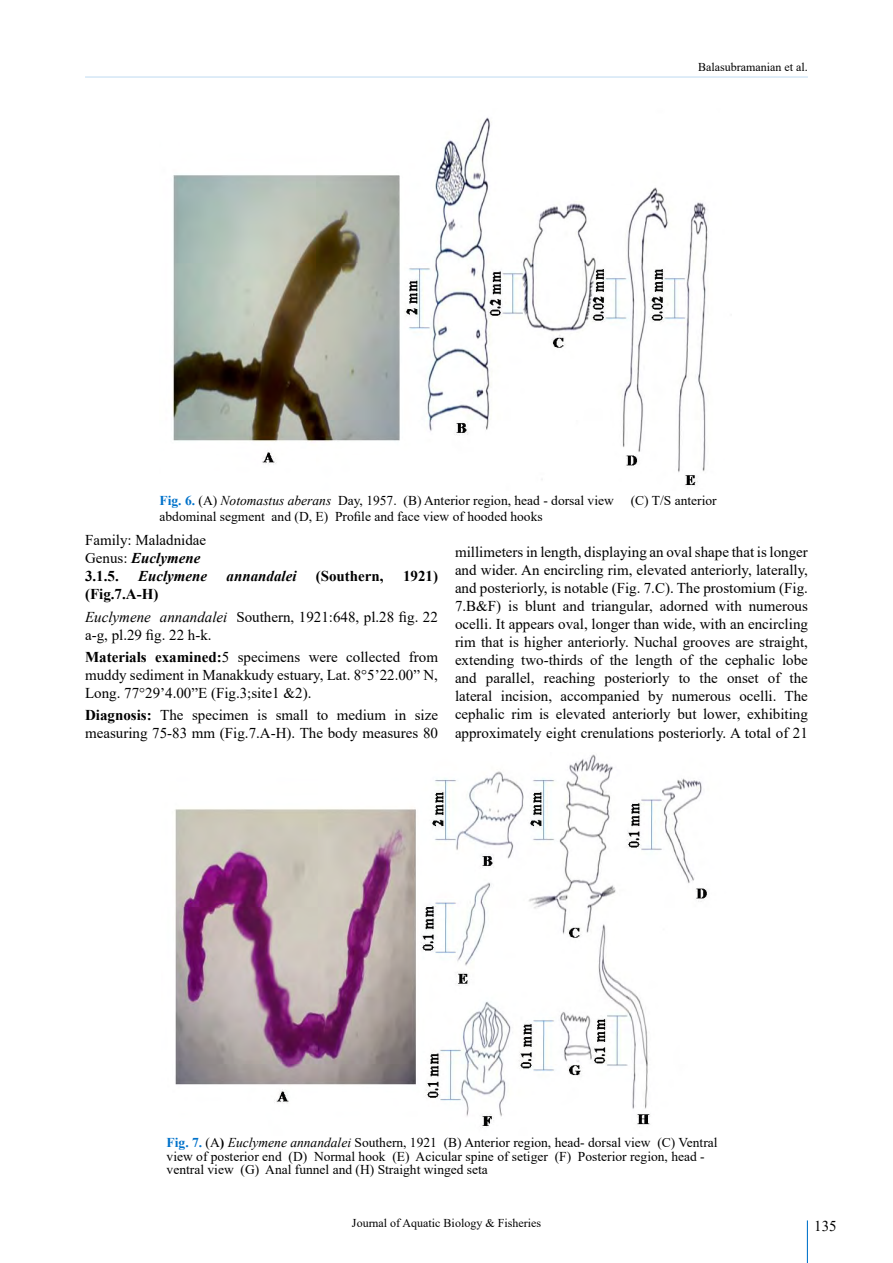
<style>
.page{position:relative;width:893px;height:1263px;background:#fff}
.page>*{position:absolute;margin:0;border:0;box-sizing:border-box;transform-origin:0 0}
.t1{font:15px/18px "Times New Roman";color:#000}
.t2{font:italic 700 15px "Times New Roman";color:#000}
.t3{font:700 15px "Times New Roman";color:#000}
.t4{font:13.5px/13.5px "Times New Roman";color:#000}
.t5{font:12px "Times New Roman";color:#000}
.s1{font-weight:700;color:#0072ca}
.s2{font-style:italic}
.s3{font-weight:700;font-style:italic}
.s4{font-weight:700}
</style>
<div class="page">
<hr style="left:85px;top:76px;width:723px;height:2px;background:#0072ca">
<hr style="left:807px;top:1220px;width:1px;height:43px;background:#0072ca">
<img style="left:172px;top:117px;width:536px;height:371px">
<img style="left:175px;top:754px;width:533px;height:374px">
<p class="t5" style="left:698px;top:59px;width:111px">Balasubramanian et al.</p>
<p class="t4" style="left:160px;top:493px;width:456px"><span class="s1">Fig. 6.</span> (A) <span class="s2">Notomastus aberans</span> Day, 1957. (B) Anterior region, head - dorsal view</p>
<p class="t4" style="left:631px;top:493px;width:87px">(C) T/S anterior</p>
<p class="t4" style="left:160px;top:509px;width:385px">abdominal segment and (D, E) Profile and face view of hooded hooks</p>
<p class="t1" style="left:85px;top:531px;width:123px">Family: Maladnidae<br>Genus: <span class="s3">Euclymene<br></span><span class="s4">3.1.5.</span></p>
<p class="t2" style="left:138px;top:566px;width:71px">Euclymene</p>
<p class="t2" style="left:226px;top:566px;width:72px">annandalei</p>
<p class="t3" style="left:316px;top:566px;width:69px">(Southern,</p>
<p class="t3" style="left:403px;top:566px;width:36px">1921)</p>
<p class="t1" style="left:85px;top:583px;width:354px;line-height:22.2px"><span class="s4">(Fig.7.A-H)<br></span><span class="s2">Euclymene annandalei</span> Southern, 1921:648, pl.28 fig. 22</p>
<p class="t1" style="left:85px;top:623px;width:354px;line-height:22.2px">a-g, pl.29 fig. 22 h-k.<br><span class="s4">Materials examined:</span>5 specimens were collected from</p>
<p class="t1" style="left:85px;top:665px;width:354px">muddy sediment in Manakkudy estuary, Lat. 8°5’22.00” N,<br>Long. 77°29’4.00”E (Fig.3;site1 &amp;2).</p>
<p class="t1" style="left:85px;top:706px;width:354px"><span class="s4">Diagnosis:</span> The specimen is small to medium in size measuring 75-83 mm (Fig.7.A-H). The body measures 80</p>
<p class="t1" style="left:455px;top:543px;width:354px;text-align:justify">millimeters in length, displaying an oval shape that is longer and wider. An encircling rim, elevated anteriorly, laterally, and posteriorly, is notable (Fig. 7.C). The prostomium (Fig.<br>7.B&amp;F) is blunt and triangular, adorned with numerous ocelli. It appears oval, longer than wide, with an encircling rim that is higher anteriorly. Nuchal grooves are straight, extending two-thirds of the length of the cephalic lobe and parallel, reaching posteriorly to the onset of the lateral incision, accompanied by numerous ocelli. The cephalic rim is elevated anteriorly but lower, exhibiting approximately eight crenulations posteriorly. A total of 21</p>
<p class="t4" style="left:167px;top:1135px;width:552px"><span class="s1">Fig. 7.</span> (A<span class="s4">)</span> <span class="s2">Euclymene annandalei</span> Southern, 1921 (B) Anterior region, head- dorsal view (C) Ventral view of posterior end (D) Normal hook (E) Acicular spine of setiger (F) Posterior region, head - ventral view (G) Anal funnel and (H) Straight winged seta</p>
<p class="t5" style="left:352px;top:1214px;width:190px">Journal of Aquatic Biology &amp; Fisheries</p>
<p class="t1" style="left:814px;top:1216px;width:24px">135</p>
</div>
